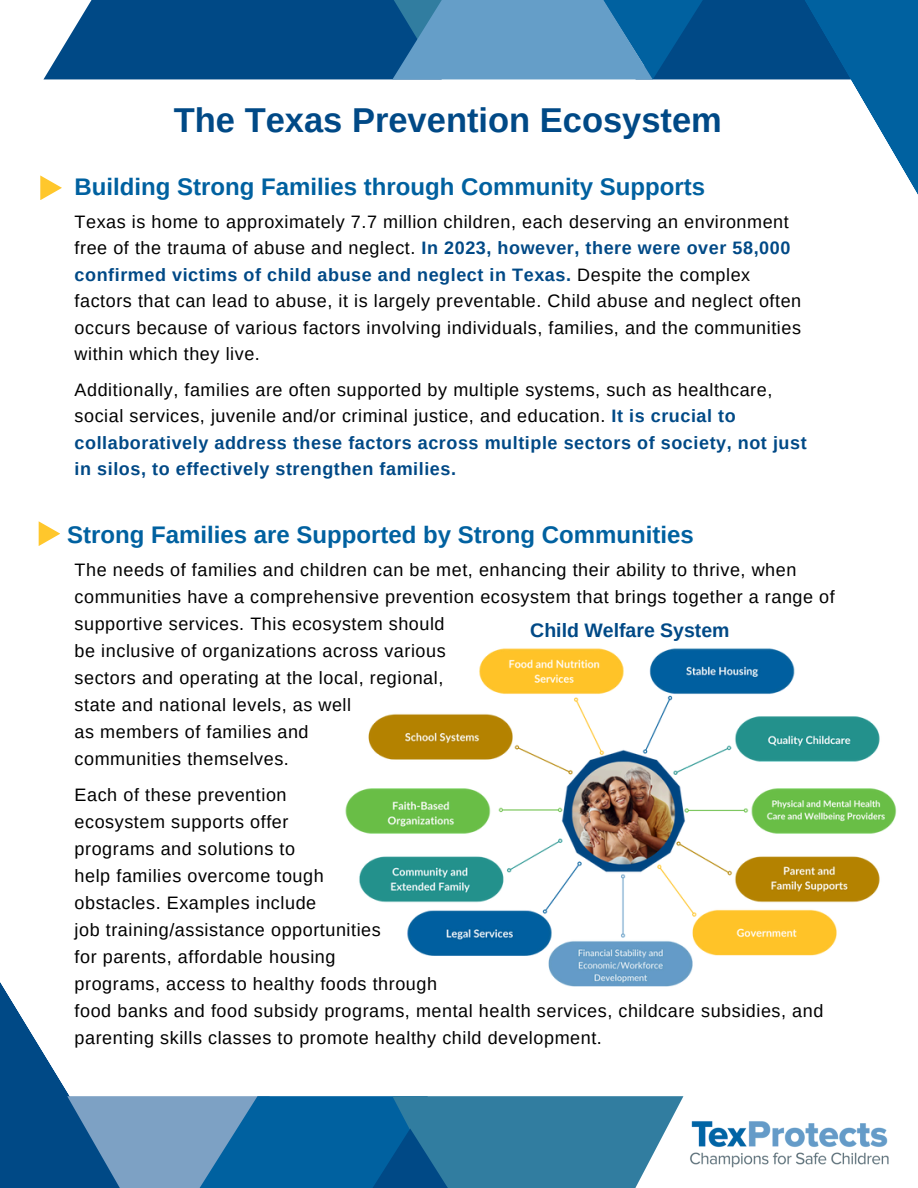
<style>
.page{position:relative;width:918px;height:1188px;background:#fff}
.page>*{position:absolute;margin:0;border:0;box-sizing:border-box;transform-origin:0 0}
.t1{font:700 34.5px "Arimo";color:#004986}
.t2{font:700 24px "Arimo";color:#0061a0}
.t3{font:700 19.5px "Arimo";color:#004986}
.t4{font:18px/26.5px "Arimo";letter-spacing:.03em;color:#000}
.s1{font-weight:700;color:#004986}
</style>
<div class="page">
<div style="left:635px;top:0;width:225px;height:79px;background:#004986"></div>
<svg style="left:794px;top:0;width:124px;height:195px"></svg>
<svg style="left:44px;top:0;width:348px;height:79px;background:#13568f"></svg>
<svg style="left:653px;top:0;width:50px;height:78px;fill:#005a99"></svg>
<svg style="left:392px;top:0;width:261px;height:79px;background:#5392be"></svg>
<svg style="left:0;top:982px;width:70px;height:206px"></svg>
<svg style="left:67px;top:1096px;width:79px;height:92px;background:#5383af"></svg>
<svg style="left:146px;top:1096px;width:111px;height:92px;background:#5d90ba"></svg>
<div style="left:257px;top:1096px;width:171px;height:92px;background:#0061a0"></div>
<svg style="left:373px;top:1096px;width:262px;height:92px;background:#28769d"></svg>
<img style="left:635px;top:1096px;width:254px;height:92px">
<svg style="left:40px;top:175px;width:22px;height:25px"></svg>
<svg style="left:39px;top:521px;width:21px;height:25px"></svg>
<img style="left:345px;top:648px;width:552px;height:339px">
<h3 class="t1" style="left:174px;top:101px;width:550px">The Texas Prevention Ecosystem</h3>
<h2 class="t2" style="left:75px;top:173px;width:632px">Building Strong Families through Community Supports</h2>
<p class="t4" style="left:75px;top:208px;width:728px">Texas is home to approximately 7.7 million children, each deserving an environment free of the trauma of abuse and neglect. <span class="s1">In 2023, however, there were over 58,000 confirmed victims of child abuse and neglect in Texas.</span> Despite the complex factors that can lead to abuse, it is largely preventable. Child abuse and neglect often occurs because of various factors involving individuals, families, and the communities within which they live.</p>
<p class="t4" style="left:75px;top:376px;width:734px">Additionally, families are often supported by multiple systems, such as healthcare, social services, juvenile and/or criminal justice, and education. <span class="s1">It is crucial to collaboratively address these factors across multiple sectors of society, not just in silos, to effectively strengthen families.</span></p>
<p class="t2" style="left:67px;top:521px;width:628px">Strong Families are Supported by Strong Communities</p>
<p class="t4" style="left:75px;top:556px;width:762px;line-height:27px">The needs of families and children can be met, enhancing their ability to thrive, when communities have a comprehensive prevention ecosystem that brings together a range of supportive services. This ecosystem should</p>
<p class="t4" style="left:75px;top:637px;width:373px">be inclusive of organizations across various</p>
<h2 class="t4" style="left:75px;top:664px;width:370px">sectors and operating at the local, regional,</h2>
<p class="t4" style="left:75px;top:691px;width:278px">state and national levels, as well</p>
<p class="t4" style="left:75px;top:718px;width:236px">as members of families and</p>
<p class="t4" style="left:75px;top:745px;width:216px">communities themselves.</p>
<p class="t4" style="left:75px;top:781px;width:213px">Each of these prevention</p>
<p class="t4" style="left:75px;top:808px;width:215px">ecosystem supports offer</p>
<p class="t4" style="left:75px;top:835px;width:222px">programs and solutions to</p>
<p class="t4" style="left:75px;top:862px;width:251px">help families overcome tough</p>
<p class="t4" style="left:75px;top:889px;width:243px">obstacles. Examples include</p>
<p class="t4" style="left:75px;top:916px;width:308px">job training/assistance opportunities</p>
<p class="t4" style="left:75px;top:943px;width:262px">for parents, affordable housing</p>
<p class="t4" style="left:75px;top:970px;width:364px">programs, access to healthy foods through</p>
<p class="t4" style="left:75px;top:997px;width:750px;line-height:27px">food banks and food subsidy programs, mental health services, childcare subsidies, and parenting skills classes to promote healthy child development.</p>
<p class="t3" style="left:530px;top:619px;width:201px">Child Welfare System</p>
</div>
